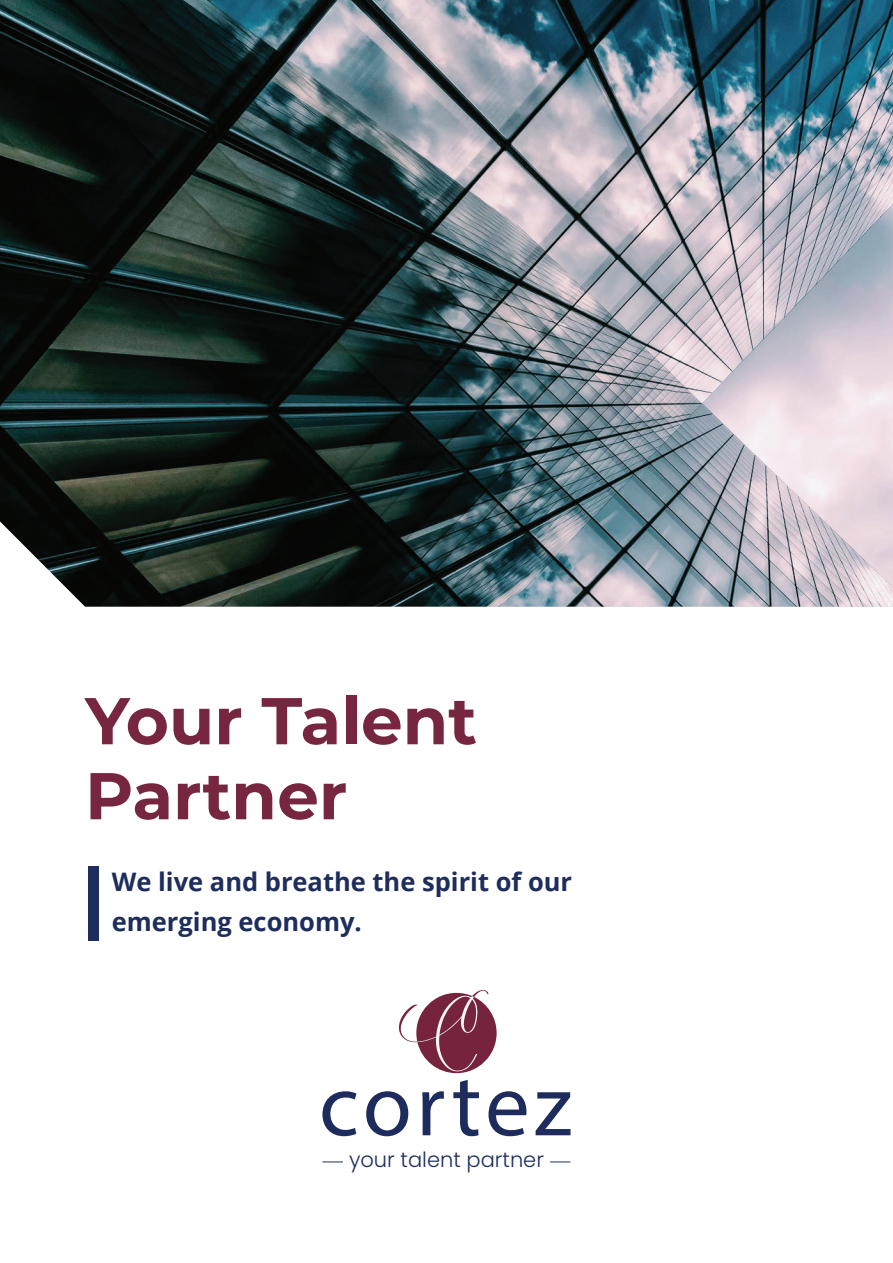
<style>
.page{position:relative;width:893px;height:1263px;background:#fff}
.page>*{position:absolute;margin:0;border:0;box-sizing:border-box;transform-origin:0 0}
.t1{font:700 66px/75px "Montserrat";color:#76263e}
.t2{font:700 25.5px/40.5px "Open Sans";color:#1d2d5c}
.t3{font:300 21px "Poppins";color:#1d2e5d}
</style>
<div class="page">
<img style="left:0;top:0;width:893px;height:607px">
<div style="left:88px;top:866px;width:11px;height:74px;background:#1d2d5c"></div>
<svg style="left:322px;top:1091px;width:34px;height:45px"></svg>
<svg style="left:366px;top:1091px;width:42px;height:45px"></svg>
<svg style="left:422px;top:1091px;width:22px;height:44px"></svg>
<svg style="left:453px;top:1080px;width:26px;height:56px"></svg>
<svg style="left:488px;top:1091px;width:38px;height:45px"></svg>
<svg style="left:536px;top:1092px;width:34px;height:43px"></svg>
<svg style="left:399px;top:990px;width:98px;height:83px"></svg>
<svg style="left:322px;top:1162px;width:21px;height:1px"></svg>
<svg style="left:550px;top:1162px;width:20px;height:1px"></svg>
<h1 class="t1" style="left:85px;top:680px;width:393px">Your Talent<br>Partner</h1>
<p class="t2" style="left:112px;top:861px;width:462px">We live and breathe the spirit of our emerging economy.</p>
<p class="t3" style="left:349px;top:1147px;width:196px">your talent partner</p>
</div>
